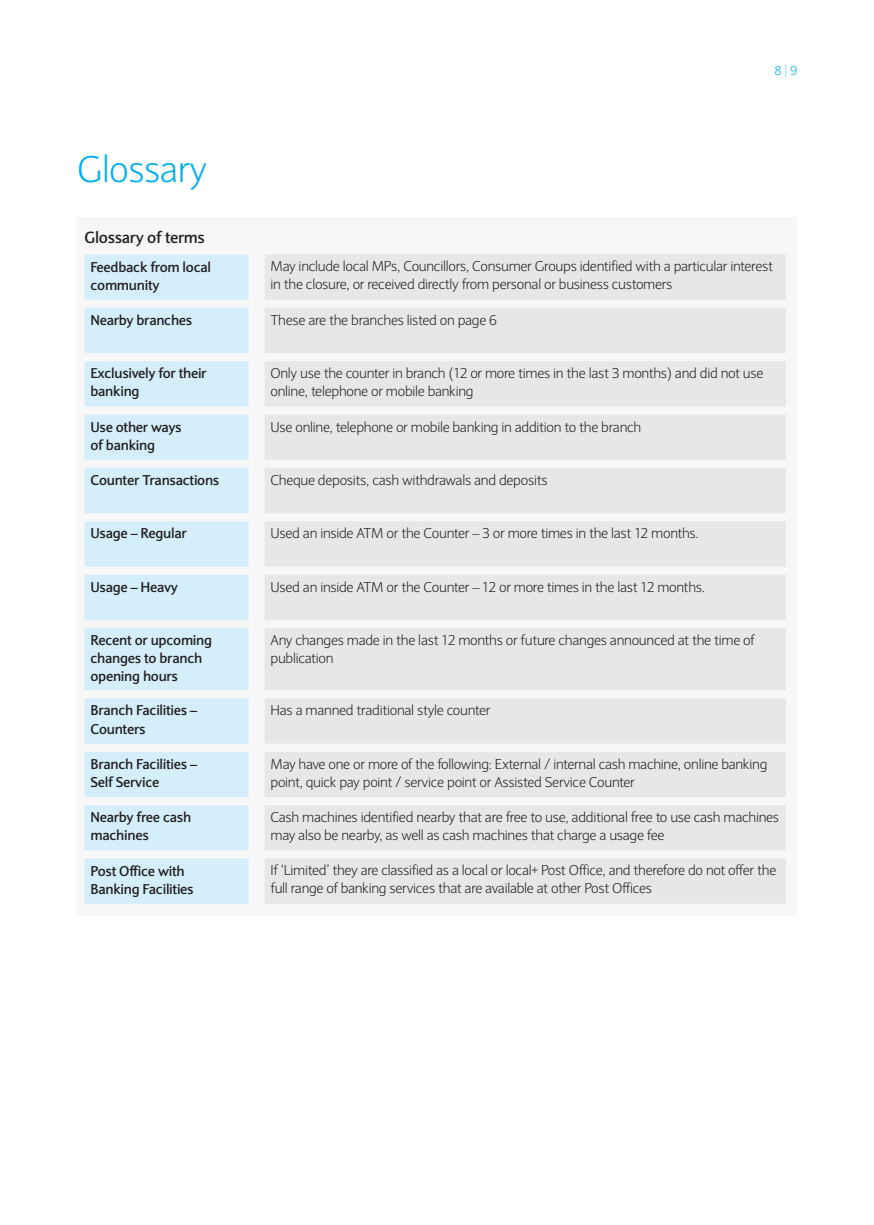
<style>
.page{position:relative;width:874px;height:1225px;background:#fff}
.page>*{position:absolute;margin:0;border:0;box-sizing:border-box;transform-origin:0 0}
.MAIN_HEADING{font:300 36.6px "Expert Sans";letter-spacing:-.015em;color:#00aeef}
.t1{font:700 16px "Expert Sans";letter-spacing:-.02em;color:#231f20}
.t2{font:300 14px/18px "Expert Sans";letter-spacing:-.02em;color:#231f20}
.t3{font:700 14px/18px "Expert Sans";letter-spacing:-.02em;color:#231f20}
.PAGE_NUMBERS{font:300 12.6px "Expert Sans";color:#00aeef}
.s1{color:#6bcff6}
</style>
<div class="page">
<div style="left:77px;top:218px;width:719px;height:698px;background:#f7f7f8"></div>
<div style="left:85px;top:254px;width:163px;height:650px;background:#d4effb"></div>
<div style="left:265px;top:255px;width:520px;height:649px;background:#e6e7e9"></div>
<svg style="left:85px;top:353px;width:701px;height:505px;fill:#e6e7e9"></svg>
<p class="MAIN_HEADING" style="left:77px;top:147px;width:132px">Glossary</p>
<p class="PAGE_NUMBERS" style="left:774px;top:63px;width:25px">8 <span class="s1">|</span> 9</p>
<p class="t1" style="left:85px;top:226px;width:122px">Glossary of terms</p>
<p class="t3" style="left:90px;top:257px;width:122px">Feedback from local community</p>
<p class="t2" style="left:270px;top:257px;width:503px">May include local MPs, Councillors, Consumer Groups identified with a particular interest in the closure, or received directly from personal or business customers</p>
<p class="t3" style="left:90px;top:310px;width:103px">Nearby branches</p>
<p class="t2" style="left:270px;top:311px;width:228px">These are the branches listed on page 6</p>
<p class="t3" style="left:90px;top:364px;width:118px">Exclusively for their banking</p>
<p class="t2" style="left:270px;top:364px;width:494px">Only use the counter in branch (12 or more times in the last 3 months) and did not use online, telephone or mobile banking</p>
<p class="t3" style="left:90px;top:417px;width:92px">Use other ways of banking</p>
<p class="t2" style="left:270px;top:417px;width:372px">Use online, telephone or mobile banking in addition to the branch</p>
<p class="t3" style="left:90px;top:470px;width:130px">Counter Transactions</p>
<p class="t2" style="left:270px;top:471px;width:278px">Cheque deposits, cash withdrawals and deposits</p>
<p class="t3" style="left:90px;top:524px;width:98px">Usage – Regular</p>
<p class="t2" style="left:270px;top:524px;width:429px">Used an inside ATM or the Counter – 3 or more times in the last 12 months.</p>
<p class="t3" style="left:90px;top:577px;width:89px">Usage – Heavy</p>
<p class="t2" style="left:270px;top:577px;width:436px">Used an inside ATM or the Counter – 12 or more times in the last 12 months.</p>
<p class="t3" style="left:90px;top:631px;width:123px">Recent or upcoming changes to branch opening hours</p>
<p class="t2" style="left:270px;top:631px;width:485px">Any changes made in the last 12 months or future changes announced at the time of publication</p>
<p class="t3" style="left:90px;top:701px;width:108px">Branch Facilities –<br>Counters</p>
<p class="t2" style="left:270px;top:701px;width:221px">Has a manned traditional style counter</p>
<p class="t3" style="left:90px;top:754px;width:108px">Branch Facilities –<br>Self Service</p>
<p class="t2" style="left:270px;top:755px;width:498px">May have one or more of the following: External / internal cash machine, online banking point, quick pay point / service point or Assisted Service Counter</p>
<p class="t3" style="left:90px;top:808px;width:102px">Nearby free cash machines</p>
<p class="t2" style="left:270px;top:808px;width:510px">Cash machines identified nearby that are free to use, additional free to use cash machines may also be nearby, as well as cash machines that charge a usage fee</p>
<p class="t3" style="left:90px;top:861px;width:105px">Post Office with<br>Banking Facilities</p>
<p class="t2" style="left:270px;top:861px;width:507px">If ‘Limited’ they are classified as a local or local+ Post Office, and therefore do not offer the full range of banking services that are available at other Post Offices</p>
</div>
